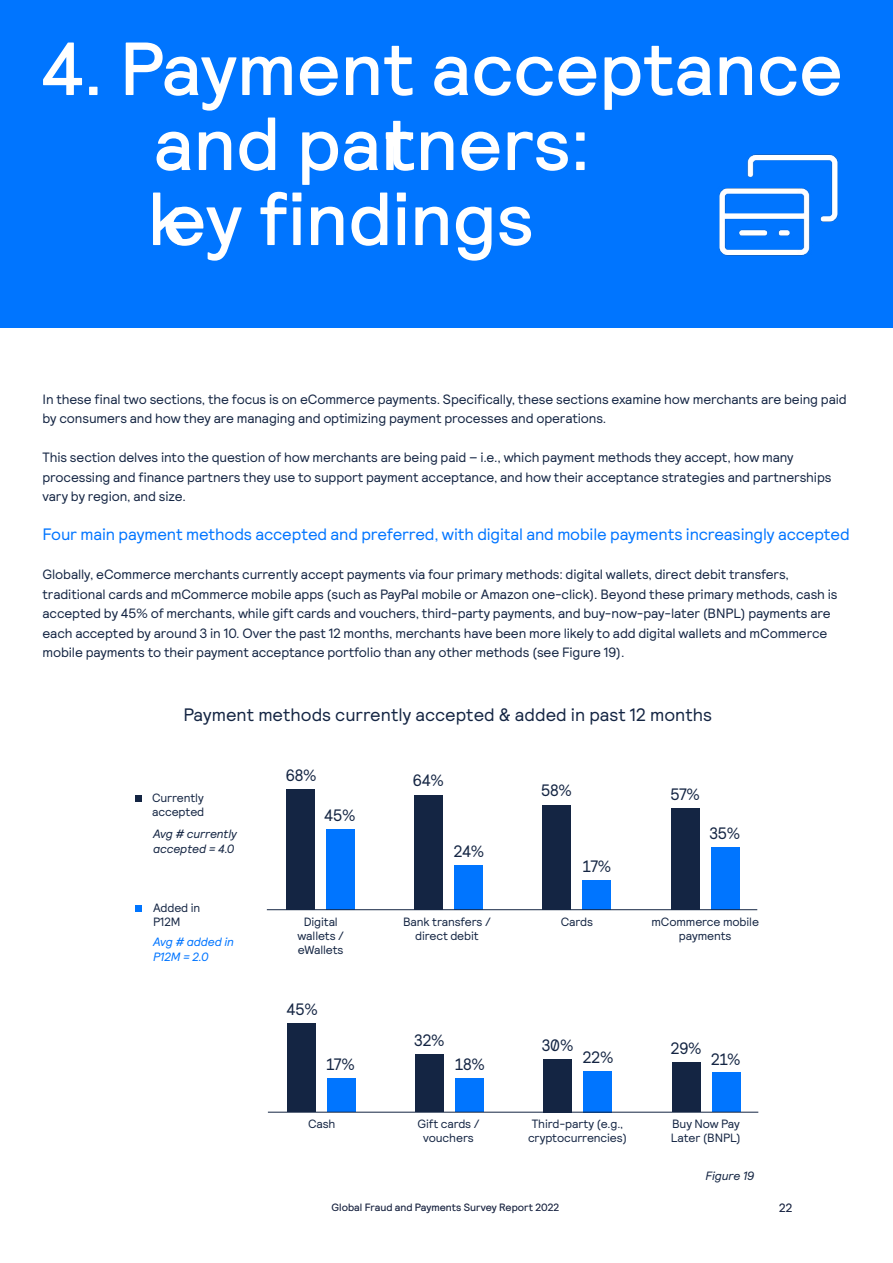
<style>
.page{position:relative;width:893px;height:1263px;background:#fff}
.page>*{position:absolute;margin:0;border:0;box-sizing:border-box;transform-origin:0 0}
.t1{font:500 75px/75px "Relative Pro";color:#fff}
.t2{font:18px "Relative Pro";color:#142543}
.t3{font:16.5px "Relative Pro";letter-spacing:-.01em;color:#0075ff}
.t4{font:16.5px "Relative Faux Pro";letter-spacing:-.01em;color:#142543}
.t5{font:13.5px/19.5px "Relative Pro";letter-spacing:-.01em;color:#142543}
.t6{font:12px/14.4px "Relative Pro";letter-spacing:-.01em;color:#142543}
.t7{font:italic 12px/14.4px "Relative Pro";letter-spacing:-.01em;color:#142543}
.t8{font:italic 12px "Relative Pro";letter-spacing:-.01em;color:#0075ff}
.t9{font:12px "Relative Pro";color:#172444}
.t10{font:10.5px "Relative Pro";color:#172444}
</style>
<div class="page">
<div style="left:135px;top:905px;width:7px;height:7px;background:#0075ff"></div>
<div style="left:135px;top:795px;width:7px;height:7px;background:#142543"></div>
<div style="left:0;top:0;width:893px;height:327px;background:#0075ff"></div>
<img style="left:719px;top:154px;width:119px;height:102px">
<div style="left:671px;top:808px;width:29px;height:102px;background:#142543"></div>
<div style="left:711px;top:847px;width:29px;height:63px;background:#0075ff"></div>
<div style="left:542px;top:805px;width:29px;height:105px;background:#142543"></div>
<div style="left:582px;top:880px;width:29px;height:30px;background:#0075ff"></div>
<div style="left:414px;top:795px;width:29px;height:115px;background:#142543"></div>
<div style="left:454px;top:865px;width:29px;height:45px;background:#0075ff"></div>
<div style="left:286px;top:790px;width:29px;height:120px;background:#142543"></div>
<div style="left:326px;top:829px;width:29px;height:81px;background:#0075ff"></div>
<hr style="left:267px;top:909px;width:490px;height:1px;background:#142543">
<div style="left:672px;top:1062px;width:29px;height:50px;background:#142543"></div>
<div style="left:712px;top:1072px;width:29px;height:40px;background:#0075ff"></div>
<div style="left:543px;top:1059px;width:29px;height:53px;background:#142543"></div>
<div style="left:583px;top:1071px;width:29px;height:41px;background:#0075ff"></div>
<div style="left:415px;top:1054px;width:29px;height:58px;background:#142543"></div>
<div style="left:455px;top:1078px;width:29px;height:34px;background:#0075ff"></div>
<div style="left:287px;top:1023px;width:29px;height:89px;background:#142543"></div>
<div style="left:327px;top:1079px;width:29px;height:33px;background:#0075ff"></div>
<hr style="left:268px;top:1112px;width:490px;height:1px;background:#142543">
<p class="t1" style="left:148px;top:32px;width:697px;text-indent:-107px">4. Payment acceptance and partners:<br>key fndings</p>
<p class="t5" style="left:43px;top:389px;width:806px">In these fnal two sections, the focus is on eCommerce payments. Specifcally, these sections examine how merchants are being paid by consumers and how they are managing and optimizing payment processes and operations.</p>
<p class="t5" style="left:43px;top:448px;width:790px">This section delves into the question of how merchants are being paid – i.e., which payment methods they accept, how many processing and fnance partners they use to support payment acceptance, and how their acceptance strategies and partnerships vary by region, and size.</p>
<p class="t3" style="left:43px;top:525px;width:809px">Four main payment methods accepted and preferred, with digital and mobile payments increasingly accepted</p>
<p class="t5" style="left:43px;top:565px;width:797px">Globally, eCommerce merchants currently accept payments via four primary methods: digital wallets, direct debit transfers, traditional cards and mCommerce mobile apps (such as PayPal mobile or Amazon one-click). Beyond these primary methods, cash is accepted by 45% of merchants, while gift cards and vouchers, third-party payments, and buy-now-pay-later (BNPL) payments are each accepted by around 3 in 10. Over the past 12 months, merchants have been more likely to add digital wallets and mCommerce mobile payments to their payment acceptance portfolio than any other methods (see Figure 19).</p>
<p class="t2" style="left:184px;top:705px;width:530px">Payment methods currently accepted &amp; added in past 12 months</p>
<p class="t6" style="left:152px;top:791px;width:54px">Currently accepted</p>
<p class="t7" style="left:153px;top:827px;width:85px">Avg # currently accepted = 4.0</p>
<p class="t6" style="left:153px;top:901px;width:49px">Added in</p>
<p class="t4" style="left:286px;top:766px;width:32px">68%</p>
<p class="t4" style="left:413px;top:771px;width:33px">64%</p>
<p class="t4" style="left:324px;top:806px;width:33px">45%</p>
<p class="t4" style="left:454px;top:842px;width:32px">24%</p>
<p class="t4" style="left:541px;top:781px;width:32px">58%</p>
<p class="t4" style="left:583px;top:856px;width:30px">17%</p>
<p class="t4" style="left:670px;top:785px;width:31px">57%</p>
<p class="t4" style="left:709px;top:824px;width:32px">35%</p>
<p class="t6" style="left:153px;top:915px;width:29px">P12M</p>
<p class="t6" style="left:304px;top:914px;width:36px">Digital</p>
<p class="t6" style="left:403px;top:914px;width:89px">Bank transfers /</p>
<p class="t6" style="left:561px;top:914px;width:34px">Cards</p>
<p class="t6" style="left:651px;top:914px;width:109px">mCommerce mobile</p>
<p class="t6" style="left:298px;top:928px;width:48px">wallets /</p>
<p class="t6" style="left:415px;top:928px;width:65px">direct debit</p>
<p class="t6" style="left:679px;top:928px;width:54px">payments</p>
<p class="t8" style="left:153px;top:935px;width:82px">Avg # added in</p>
<p class="t6" style="left:298px;top:943px;width:47px">eWallets</p>
<p class="t8" style="left:153px;top:950px;width:57px">P12M = 2.0</p>
<p class="t4" style="left:287px;top:1000px;width:33px">45%</p>
<p class="t4" style="left:414px;top:1031px;width:32px">32%</p>
<p class="t4" style="left:327px;top:1054px;width:30px">17%</p>
<p class="t4" style="left:455px;top:1054px;width:31px">18%</p>
<p class="t4" style="left:542px;top:1036px;width:33px">30%</p>
<p class="t4" style="left:583px;top:1048px;width:32px">22%</p>
<p class="t4" style="left:671px;top:1039px;width:32px">29%</p>
<p class="t4" style="left:711px;top:1049px;width:31px">21%</p>
<p class="t6" style="left:308px;top:1117px;width:29px">Cash</p>
<p class="t6" style="left:417px;top:1117px;width:64px">Gift cards /</p>
<p class="t6" style="left:532px;top:1117px;width:93px">Third-party (e.g.,</p>
<p class="t6" style="left:672px;top:1117px;width:69px">Buy Now Pay</p>
<p class="t6" style="left:423px;top:1131px;width:52px">vouchers</p>
<p class="t6" style="left:528px;top:1131px;width:101px">cryptocurrencies)</p>
<p class="t6" style="left:671px;top:1131px;width:72px">Later (BNPL)</p>
<p class="t7" style="left:706px;top:1168px;width:50px">Figure 19</p>
<p class="t10" style="left:332px;top:1201px;width:229px">Global Fraud and Payments Survey Report 2022</p>
<p class="t9" style="left:779px;top:1201px;width:15px">22</p>
</div>
